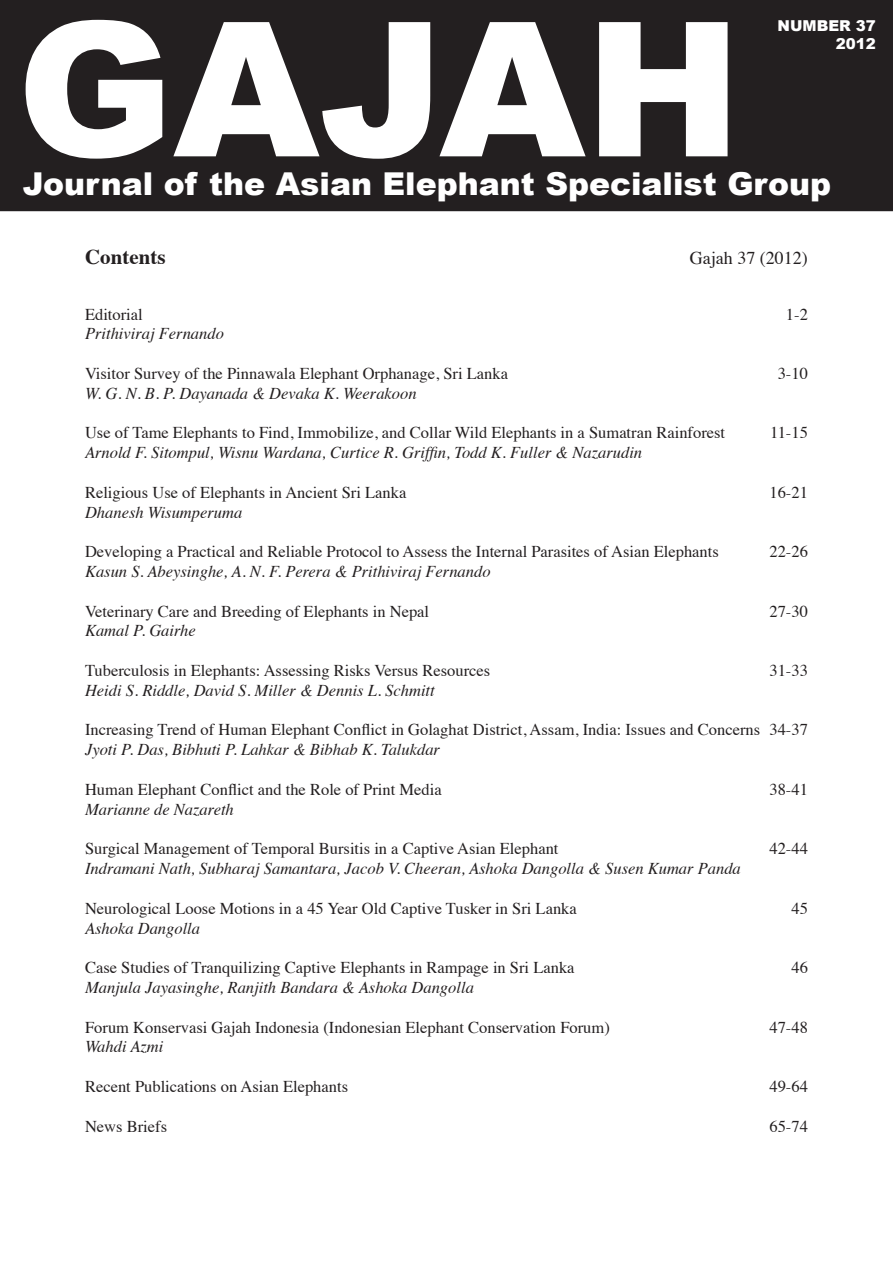
<style>
.page{position:relative;width:893px;height:1263px;background:#fff}
.page>*{position:absolute;margin:0;border:0;box-sizing:border-box;transform-origin:0 0}
.t1{font:900 187.5px "Arial";color:#fff}
.t2{font:900 31.5px "Arial";color:#fff}
.t3{font:700 21px "Times";color:#231f20}
.t4{font:18px "Times";color:#231f20}
.t5{font:16.5px "Times";color:#231f20}
.t6{font:italic 16.5px "Times";color:#231f20}
.t7{font:900 15px/18px "Arial";color:#fff;text-align:right}
</style>
<div class="page">
<div style="left:1px;top:1px;width:891px;height:209px;background:#231f20"></div>
<div style="left:0;top:0;width:893px;height:211px;border:2px solid #231f20"></div>
<h1 class="t1" style="left:17px;top:-47px;width:726px">GAJAH</h1>
<h2 class="t2" style="left:23px;top:161px;width:810px">Journal of the Asian Elephant Specialist Group</h2>
<p class="t7" style="left:778px;top:16px;width:100px">NUMBER 37<br>2012</p>
<p class="t3" style="left:85px;top:237px;width:82px">Contents</p>
<p class="t4" style="left:690px;top:241px;width:119px">Gajah 37 (2012)</p>
<p class="t5" style="left:85px;top:299px;width:59px">Editorial</p>
<p class="t5" style="left:786px;top:299px;width:23px">1-2</p>
<p class="t6" style="left:85px;top:319px;width:140px">Prithiviraj Fernando</p>
<p class="t5" style="left:85px;top:358px;width:424px">Visitor Survey of the Pinnawala Elephant Orphanage, Sri Lanka</p>
<p class="t5" style="left:778px;top:358px;width:32px">3-10</p>
<p class="t6" style="left:85px;top:379px;width:333px">W. G. N. B. P. Dayanada &amp; Devaka K. Weerakoon</p>
<p class="t5" style="left:85px;top:417px;width:642px">Use of Tame Elephants to Find, Immobilize, and Collar Wild Elephants in a Sumatran Rainforest</p>
<p class="t5" style="left:770px;top:417px;width:39px">11-15</p>
<p class="t6" style="left:85px;top:438px;width:559px">Arnold F. Sitompul, Wisnu Wardana, Curtice R. Griffin, Todd K. Fuller &amp; Nazarudin</p>
<p class="t5" style="left:85px;top:477px;width:323px">Religious Use of Elephants in Ancient Sri Lanka</p>
<p class="t5" style="left:769px;top:477px;width:40px">16-21</p>
<p class="t6" style="left:85px;top:498px;width:159px">Dhanesh Wisumperuma</p>
<p class="t5" style="left:85px;top:536px;width:635px">Developing a Practical and Reliable Protocol to Assess the Internal Parasites of Asian Elephants</p>
<p class="t5" style="left:769px;top:536px;width:40px">22-26</p>
<p class="t6" style="left:85px;top:557px;width:407px">Kasun S. Abeysinghe, A. N. F. Perera &amp; Prithiviraj Fernando</p>
<p class="t5" style="left:85px;top:596px;width:346px">Veterinary Care and Breeding of Elephants in Nepal</p>
<p class="t5" style="left:769px;top:596px;width:40px">27-30</p>
<p class="t6" style="left:85px;top:616px;width:112px">Kamal P. Gairhe</p>
<p class="t5" style="left:85px;top:655px;width:407px">Tuberculosis in Elephants: Assessing Risks Versus Resources</p>
<p class="t5" style="left:769px;top:655px;width:40px">31-33</p>
<p class="t6" style="left:85px;top:676px;width:351px">Heidi S. Riddle, David S. Miller &amp; Dennis L. Schmitt</p>
<p class="t5" style="left:85px;top:714px;width:724px">Increasing Trend of Human Elephant Conflict in Golaghat District, Assam, India: Issues and Concerns 34-37</p>
<p class="t6" style="left:85px;top:735px;width:356px">Jyoti P. Das, Bibhuti P. Lahkar &amp; Bibhab K. Talukdar</p>
<p class="t5" style="left:85px;top:774px;width:358px">Human Elephant Conflict and the Role of Print Media</p>
<p class="t5" style="left:769px;top:774px;width:40px">38-41</p>
<p class="t6" style="left:85px;top:795px;width:150px">Marianne de Nazareth</p>
<p class="t5" style="left:85px;top:833px;width:475px">Surgical Management of Temporal Bursitis in a Captive Asian Elephant</p>
<p class="t5" style="left:769px;top:833px;width:40px">42-44</p>
<p class="t6" style="left:85px;top:854px;width:657px">Indramani Nath, Subharaj Samantara, Jacob V. Cheeran, Ashoka Dangolla &amp; Susen Kumar Panda</p>
<p class="t5" style="left:85px;top:893px;width:493px">Neurological Loose Motions in a 45 Year Old Captive Tusker in Sri Lanka</p>
<p class="t5" style="left:791px;top:893px;width:18px">45</p>
<p class="t6" style="left:85px;top:913px;width:117px">Ashoka Dangolla</p>
<p class="t5" style="left:85px;top:952px;width:491px">Case Studies of Tranquilizing Captive Elephants in Rampage in Sri Lanka</p>
<p class="t5" style="left:791px;top:952px;width:18px">46</p>
<p class="t6" style="left:85px;top:973px;width:390px">Manjula Jayasinghe, Ranjith Bandara &amp; Ashoka Dangolla</p>
<p class="t5" style="left:85px;top:1011px;width:526px">Forum Konservasi Gajah Indonesia (Indonesian Elephant Conservation Forum)</p>
<p class="t5" style="left:769px;top:1011px;width:40px">47-48</p>
<p class="t6" style="left:85px;top:1032px;width:80px">Wahdi Azmi</p>
<p class="t5" style="left:85px;top:1071px;width:265px">Recent Publications on Asian Elephants</p>
<p class="t5" style="left:769px;top:1071px;width:40px">49-64</p>
<p class="t5" style="left:85px;top:1110px;width:84px">News Briefs</p>
<p class="t5" style="left:769px;top:1110px;width:40px">65-74</p>
</div>
